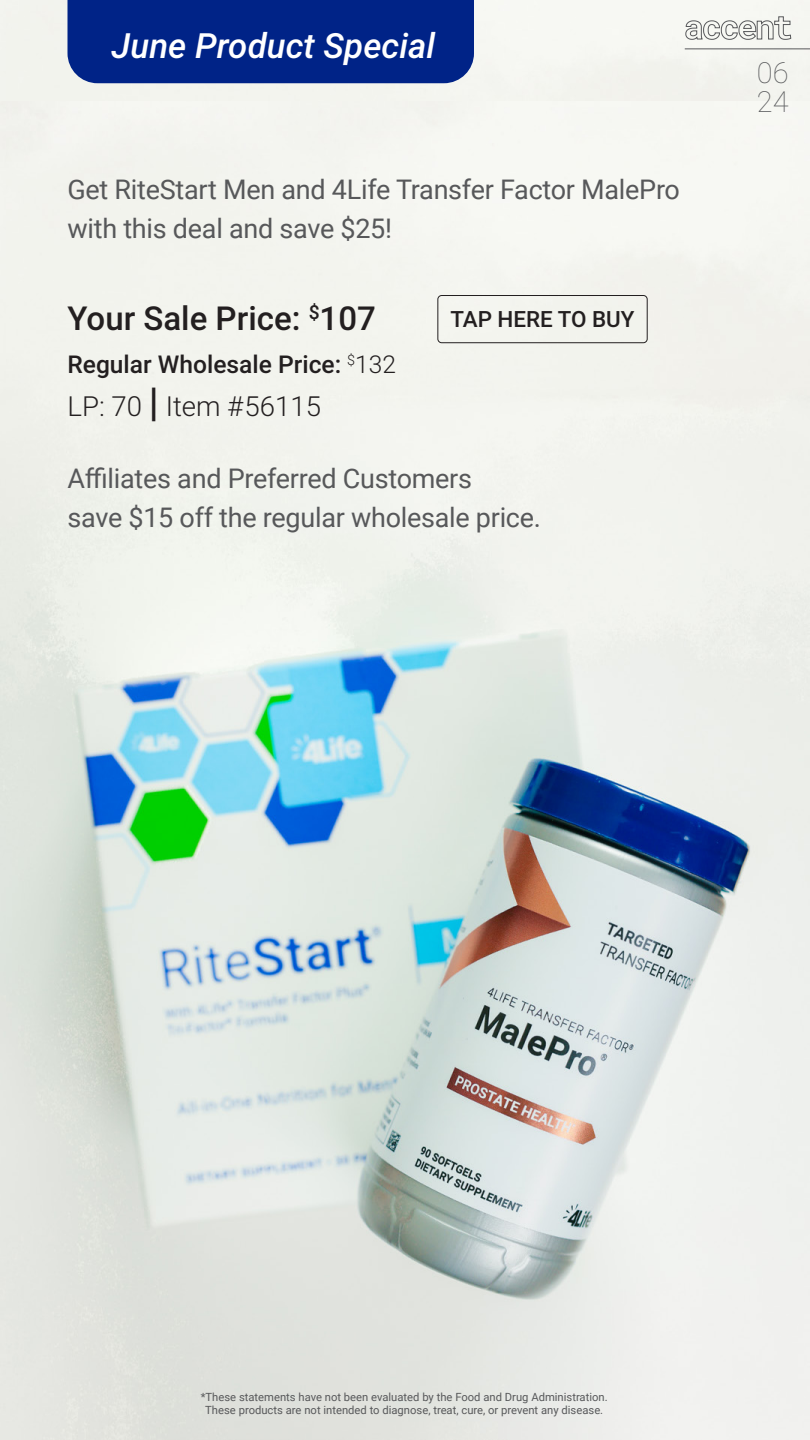
<style>
.page{position:relative;width:810px;height:1440px;background:#fff}
.page>*{position:absolute;margin:0;border:0;box-sizing:border-box;transform-origin:0 0}
.t1{font:italic 500 34.8px "Roboto";color:#fff}
.t2{font:500 33px "Roboto";color:#231f20}
.t3{font:100 29.03px/29px "Roboto";color:#57585a}
.t4{font:300 27.67px "Roboto";color:#231f20}
.t5{font:27px/38.2px "Roboto";letter-spacing:-.01em;color:#57585a}
.t6{font:500 24.53px "Roboto";color:#231f20}
.t7{font:500 22.42px "Roboto";color:#231f20}
.t8{font:11.25px/13.5px "Roboto";color:#57585a;text-align:center}
.s1{font-weight:300}
.s2{font-weight:500;font-size:39.9px}
</style>
<div class="page">
<img style="left:0;top:102px;width:810px;height:1338px">
<svg style="left:685px;top:16px;width:106px;height:24px"></svg>
<hr style="left:685px;top:49px;width:125px;height:1px;background:#57585a">
<div style="left:68px;top:0;width:406px;height:83px;background:#002387"></div>
<div style="left:437px;top:295px;width:211px;height:48px;border:1px solid #231f20;border-radius:4px"></div>
<p class="t1" style="left:112px;top:22px;width:325px">June Product Special</p>
<p class="t5" style="left:68px;top:170px;width:614px">Get RiteStart Men and 4Life Transfer Factor MalePro with this deal and save $25!</p>
<p class="t2" style="left:68px;top:295px;width:310px">Your Sale Price: <sup>$</sup>107</p>
<p class="t6" style="left:68px;top:347px;width:330px">Regular Wholesale Price: <sup>$</sup><span class="s1">132</span></p>
<p class="t4" style="left:68px;top:387px;width:255px">LP: 70 <span class="s2">|</span> Item #56115</p>
<p class="t7" style="left:450px;top:303px;width:186px">TAP HERE TO BUY</p>
<p class="t5" style="left:68px;top:459px;width:475px">Affiliates and Preferred Customers<br>save $15 off the regular wholesale price.</p>
<p class="t3" style="left:757px;top:57px;width:33px">06<br>24</p>
<p class="t8" style="left:201px;top:1389px;width:408px">*These statements have not been evaluated by the Food and Drug Administration.<br>These products are not intended to diagnose, treat, cure, or prevent any disease.</p>
</div>
